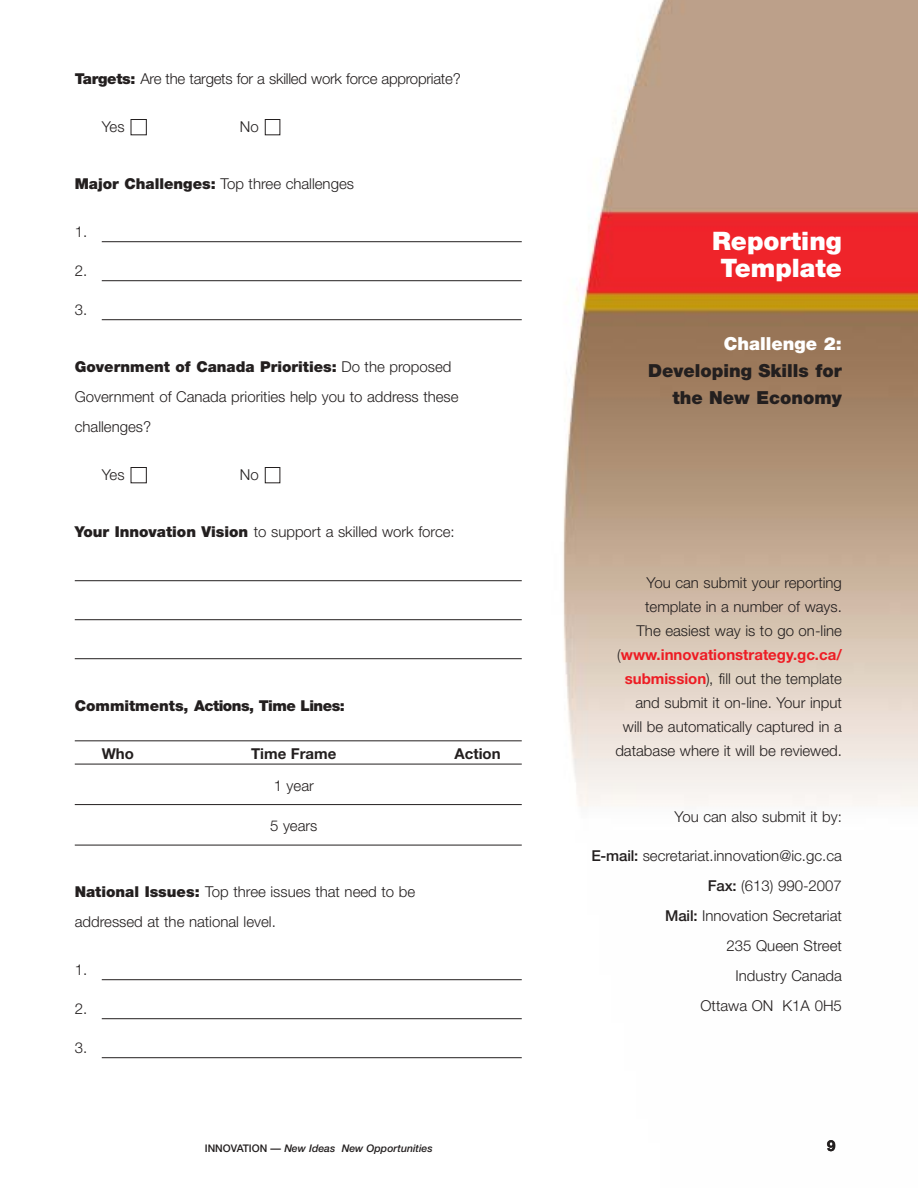
<style>
.page{position:relative;width:918px;height:1188px;background:#fff}
.page>*{position:absolute;margin:0;border:0;box-sizing:border-box;transform-origin:0 0}
.t1{font:900 25.5px/27px "Helvetica Neue";color:#fff;text-align:center}
.t2{font:900 18px/27px "Helvetica Neue";color:#231f1f;text-align:right}
.t3{font:900 18px "Helvetica Neue";color:#fff}
.t4{font:300 15px/30px "Helvetica Neue";color:#231f1f}
.t5{font:900 15px "Helvetica Neue";letter-spacing:-.035em;color:#231f1f}
.t6{font:700 15px "Helvetica Neue";color:#231f1f}
.t7{font:italic 500 10.5px "Helvetica Neue";color:#231f1f}
.s1{font-weight:900}
.s2{font-weight:700;color:#ee1c24}
.s3{font-weight:500}
.s4{font-style:normal}
</style>
<div class="page">
<img style="left:517px;top:0;width:401px;height:1059px">
<hr style="left:102px;top:241px;width:420px;height:1px;background:#231f1f">
<hr style="left:102px;top:280px;width:420px;height:1px;background:#231f1f">
<hr style="left:102px;top:319px;width:420px;height:1px;background:#231f1f">
<hr style="left:75px;top:580px;width:447px;height:1px;background:#231f1f">
<hr style="left:75px;top:619px;width:447px;height:1px;background:#231f1f">
<hr style="left:75px;top:658px;width:447px;height:1px;background:#231f1f">
<hr style="left:75px;top:740px;width:447px;height:1px;background:#231f1f">
<hr style="left:75px;top:764px;width:447px;height:1px;background:#231f1f">
<hr style="left:75px;top:804px;width:447px;height:1px;background:#231f1f">
<hr style="left:75px;top:845px;width:447px;height:1px;background:#231f1f">
<hr style="left:102px;top:979px;width:420px;height:1px;background:#231f1f">
<hr style="left:102px;top:1018px;width:420px;height:1px;background:#231f1f">
<hr style="left:102px;top:1057px;width:420px;height:1px;background:#231f1f">
<svg style="left:130px;top:119px;width:151px;height:365px"></svg>
<p class="t4" style="left:75px;top:65px;width:387px"><span class="s1">Targets:</span> Are the targets for a skilled work force appropriate?</p>
<p class="t4" style="left:102px;top:113px;width:24px">Yes</p>
<p class="t4" style="left:240px;top:113px;width:20px">No</p>
<p class="t4" style="left:75px;top:170px;width:281px"><span class="s1">Major Challenges:</span> Top three challenges</p>
<p class="t4" style="left:75px;top:218px;width:14px">1.</p>
<p class="t4" style="left:75px;top:257px;width:14px">2.</p>
<p class="t4" style="left:75px;top:296px;width:14px">3.</p>
<p class="t4" style="left:75px;top:353px;width:385px"><span class="s1">Government of Canada Priorities:</span> Do the proposed<br>Government of Canada priorities help you to address these challenges?</p>
<p class="t4" style="left:102px;top:461px;width:24px">Yes</p>
<p class="t4" style="left:240px;top:461px;width:20px">No</p>
<p class="t4" style="left:75px;top:518px;width:382px"><span class="s1">Your Innovation Vision</span> to support a skilled work force:</p>
<p class="t5" style="left:75px;top:700px;width:272px">Commitments, Actions, Time Lines:</p>
<p class="t6" style="left:102px;top:748px;width:34px">Who</p>
<p class="t6" style="left:251px;top:748px;width:87px">Time Frame</p>
<p class="t6" style="left:455px;top:748px;width:48px">Action</p>
<p class="t4" style="left:274px;top:772px;width:42px">1 year</p>
<p class="t4" style="left:270px;top:812px;width:49px">5 years</p>
<p class="t4" style="left:75px;top:878px;width:342px"><span class="s1">National Issues:</span> Top three issues that need to be addressed at the national level.</p>
<p class="t4" style="left:75px;top:956px;width:14px">1.</p>
<p class="t4" style="left:75px;top:995px;width:14px">2.</p>
<p class="t4" style="left:75px;top:1034px;width:14px">3.</p>
<h1 class="t1" style="left:712px;top:229px;width:131px">Reporting<br>Template</h1>
<p class="t3" style="left:724px;top:337px;width:119px">Challenge 2:</p>
<p class="t2" style="left:648px;top:359px;width:195px">Developing Skills for the New Economy</p>
<p class="t4" style="left:615px;top:572px;width:228px;line-height:24px;text-align:right">You can submit your reporting template in a number of ways.<br>The easiest way is to go on-line (<span class="s2">www.innovationstrategy.gc.ca/ submission</span>), fill out the template and submit it on-line. Your input will be automatically captured in a database where it will be reviewed.</p>
<p class="t4" style="left:675px;top:803px;width:169px">You can also submit it by:</p>
<p class="t4" style="left:591px;top:842px;width:252px;text-align:right"><span class="s3">E-mail:</span> secretariat.innovation@ic.gc.ca<br><span class="s3">Fax:</span> (613) 990-2007<br><span class="s3">Mail:</span> Innovation Secretariat<br>235 Queen Street<br>Industry Canada<br>Ottawa ON K1A 0H5</p>
<p class="t7" style="left:205px;top:1144px;width:229px"><span class="s4">INNOVATION —</span> New Ideas New Opportunities</p>
<p class="t6" style="left:827px;top:1140px;width:10px">9</p>
</div>
